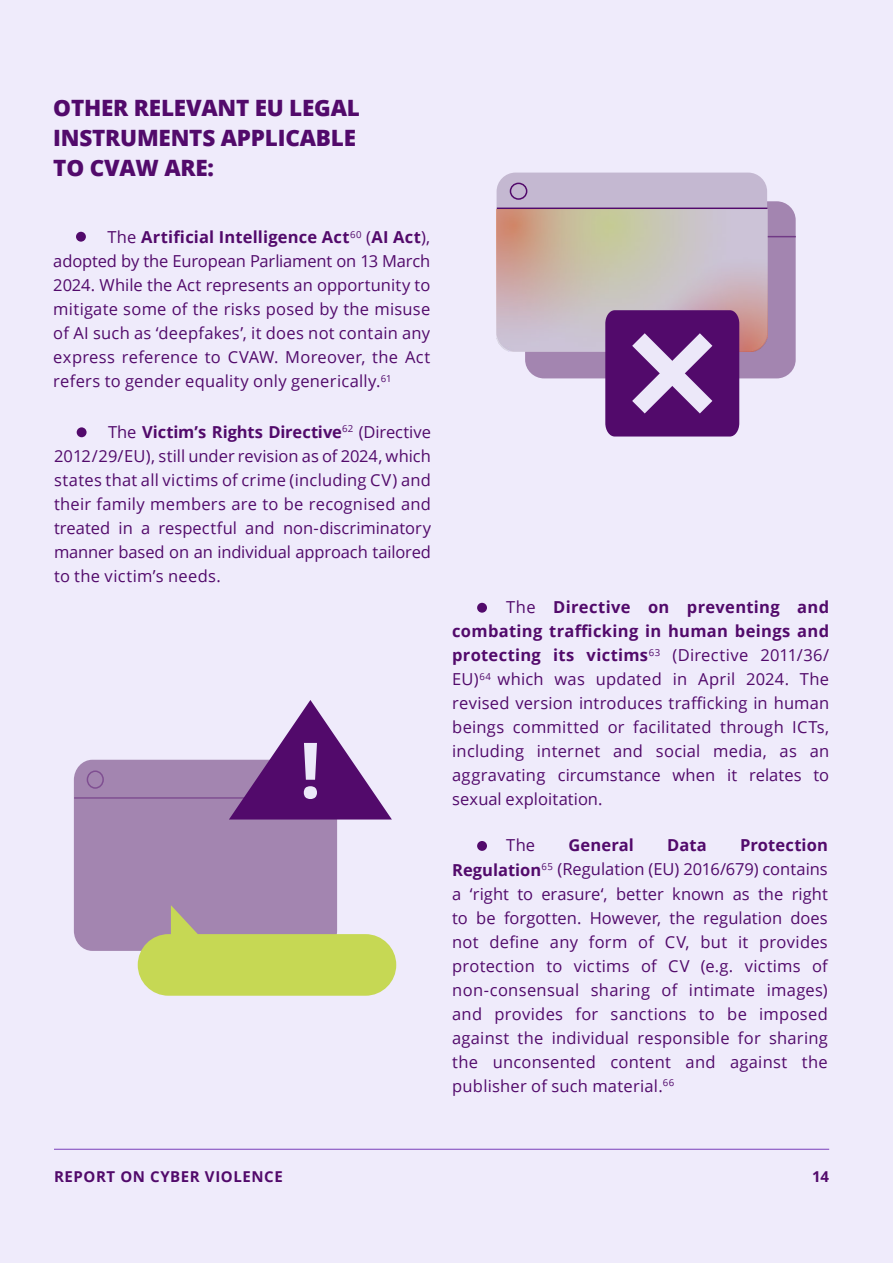
<style>
.page{position:relative;width:893px;height:1263px;background:#efebfb}
.page>*{position:absolute;margin:0;border:0;box-sizing:border-box;transform-origin:0 0}
.t1{font:800 22.5px/30px "Open Sans";letter-spacing:-.01em;color:#520a6b}
.t2{font:16.5px/24px "Open Sans";letter-spacing:.01em;color:#520a6b;text-align:justify}
.t3{font:700 16.5px "Open Sans";letter-spacing:.005em;color:#520a6b}
.t4{font:700 15px "Open Sans";letter-spacing:.04em;color:#520a6b}
.s1{font-weight:700}
</style>
<div class="page">
<hr style="left:54px;top:1149px;width:775px;height:1px;background:#7a3eba">
<div style="left:76px;top:232px;width:10px;height:10px;background:#520a6b;border-radius:50%"></div>
<div style="left:77px;top:427px;width:10px;height:10px;background:#520a6b;border-radius:50%"></div>
<div style="left:477px;top:603px;width:10px;height:10px;background:#520a6b;border-radius:50%"></div>
<div style="left:477px;top:841px;width:10px;height:10px;background:#520a6b;border-radius:50%"></div>
<div style="left:525px;top:201px;width:271px;height:177px;background:#a385b0;border-radius:19px"></div>
<div style="left:497px;top:173px;width:270px;height:179px;background:#c4b8d1;border-radius:19px"></div>
<svg style="left:496px;top:182px;width:300px;height:56px"></svg>
<div style="left:74px;top:760px;width:263px;height:191px;background:#a385b0;border-radius:19px"></div>
<img style="left:497px;top:209px;width:270px;height:143px">
<svg style="left:605px;top:310px;width:134px;height:126px"></svg>
<svg style="left:73px;top:700px;width:319px;height:119px"></svg>
<div style="left:138px;top:934px;width:258px;height:62px;background:#c6d854;border-radius:31px"></div>
<svg style="left:171px;top:905px;width:27px;height:29px"></svg>
<h1 class="t1" style="left:53px;top:92px;width:308px">OTHER RELEVANT EU LEGAL<br>INSTRUMENTS APPLICABLE<br>TO CVAW ARE:</h1>
<p class="t2" style="left:53px;top:225px;width:378px;text-indent:54px">The <span class="s1">Artificial Intelligence Act</span><sup>60</sup> (<span class="s1">AI Act</span>), adopted by the European Parliament on 13 March 2024. While the Act represents an opportunity to mitigate some of the risks posed by the misuse of AI such as ‘deepfakes’, it does not contain any express reference to CVAW. Moreover, the Act refers to gender equality only generically.<sup>61</sup></p>
<p class="t2" style="left:54px;top:419px;width:378px;text-indent:54px">The <span class="s1">Victim’s Rights Directive</span><sup>62</sup> (Directive 2012/29/EU), still under revision as of 2024, which states that all victims of crime (including CV) and their family members are to be recognised and treated in a respectful and non-discriminatory manner based on an individual approach tailored to the victim’s needs.</p>
<p class="t2" style="left:452px;top:595px;width:378px;text-indent:54px">The <span class="s1">Directive on preventing and combating trafficking in human beings and protecting its victims</span><sup>63</sup> (Directive 2011/36/ EU)<sup>64</sup> which was updated in April 2024. The revised version introduces trafficking in human beings committed or facilitated through ICTs, including internet and social media, as an aggravating circumstance when it relates to sexual exploitation.</p>
<p class="t2" style="left:506px;top:833px;width:30px">The</p>
<p class="t3" style="left:568px;top:834px;width:67px">General</p>
<p class="t3" style="left:667px;top:834px;width:41px">Data</p>
<p class="t2" style="left:452px;top:833px;width:377px;text-indent:288px"><span class="s1">Protection Regulation</span><sup>65</sup> (Regulation (EU) 2016/679) contains a ‘right to erasure‘, better known as the right to be forgotten. However, the regulation does not define any form of CV, but it provides protection to victims of CV (e.g. victims of non-consensual sharing of intimate images) and provides for sanctions to be imposed against the individual responsible for sharing the unconsented content and against the publisher of such material.<sup>66</sup></p>
<p class="t4" style="left:54px;top:1166px;width:230px">REPORT ON CYBER VIOLENCE</p>
<p class="t4" style="left:812px;top:1166px;width:19px">14</p>
</div>
